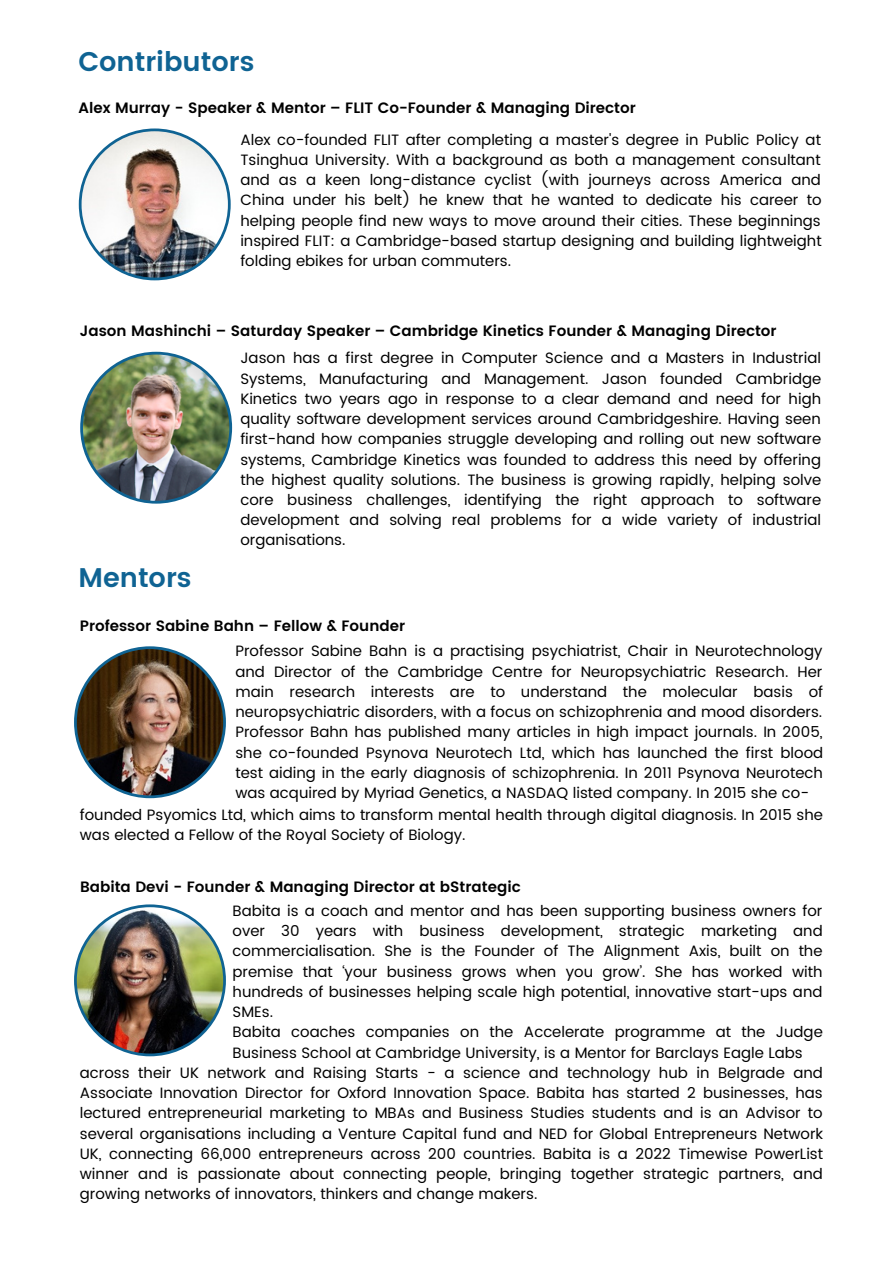
<style>
.page{position:relative;width:893px;height:1264px;background:#fff}
.page>*{position:absolute;margin:0;border:0;box-sizing:border-box;transform-origin:0 0}
.t1{font:600 27px "Poppins";color:#0f6393}
.t2{font:15px/20.2px "Poppins";color:#000;text-align:justify}
.t3{font:600 15px "Poppins";color:#000}
</style>
<div class="page">
<img style="left:79px;top:128px;width:152px;height:152px">
<img style="left:80px;top:352px;width:152px;height:151px">
<img style="left:74px;top:646px;width:152px;height:152px">
<img style="left:74px;top:904px;width:152px;height:152px">
<h1 class="t1" style="left:78px;top:46px;width:177px">Contributors</h1>
<p class="t3" style="left:78px;top:99px;width:559px">Alex Murray - Speaker &amp; Mentor – FLIT Co-Founder &amp; Managing Director</p>
<p class="t2" style="left:240px;top:129px;width:582px">Alex co-founded FLIT after completing a master's degree in Public Policy at Tsinghua University. With a background as both a management consultant and as a keen long-distance cyclist (with journeys across America and China under his belt) he knew that he wanted to dedicate his career to helping people find new ways to move around their cities. These beginnings inspired FLIT: a Cambridge-based startup designing and building lightweight folding ebikes for urban commuters.</p>
<p class="t3" style="left:80px;top:322px;width:698px">Jason Mashinchi – Saturday Speaker – Cambridge Kinetics Founder &amp; Managing Director</p>
<p class="t2" style="left:240px;top:348px;width:582px">Jason has a first degree in Computer Science and a Masters in Industrial Systems, Manufacturing and Management. Jason founded Cambridge Kinetics two years ago in response to a clear demand and need for high quality software development services around Cambridgeshire. Having seen first-hand how companies struggle developing and rolling out new software systems, Cambridge Kinetics was founded to address this need by offering the highest quality solutions. The business is growing rapidly, helping solve core business challenges, identifying the right approach to software development and solving real problems for a wide variety of industrial organisations.</p>
<h1 class="t1" style="left:78px;top:562px;width:115px">Mentors</h1>
<p class="t3" style="left:80px;top:617px;width:327px">Professor Sabine Bahn – Fellow &amp; Founder</p>
<p class="t2" style="left:235px;top:641px;width:589px">Professor Sabine Bahn is a practising psychiatrist, Chair in Neurotechnology and Director of the Cambridge Centre for Neuropsychiatric Research. Her main research interests are to understand the molecular basis of neuropsychiatric disorders, with a focus on schizophrenia and mood disorders.<br>Professor Bahn has published many articles in high impact journals. In 2005, she co-founded Psynova Neurotech Ltd, which has launched the first blood test aiding in the early diagnosis of schizophrenia. In 2011 Psynova Neurotech was acquired by Myriad Genetics, a NASDAQ listed company. In 2015 she co-</p>
<p class="t2" style="left:80px;top:804px;width:744px">founded Psyomics Ltd, which aims to transform mental health through digital diagnosis. In 2015 she was elected a Fellow of the Royal Society of Biology.</p>
<p class="t3" style="left:80px;top:878px;width:442px">Babita Devi - Founder &amp; Managing Director at bStrategic</p>
<p class="t2" style="left:232px;top:900px;width:591px;text-align:left">Babita is a coach and mentor and has been supporting business owners for over 30 years with business development, strategic marketing and commercialisation. She is the Founder of The Alignment Axis, built on the premise that ‘your business grows when you grow’. She has worked with hundreds of businesses helping scale high potential, innovative start-ups and SMEs.<br>Babita coaches companies on the Accelerate programme at the Judge Business School at Cambridge University, is a Mentor for Barclays Eagle Labs</p>
<p class="t2" style="left:80px;top:1062px;width:744px">across their UK network and Raising Starts - a science and technology hub in Belgrade and Associate Innovation Director for Oxford Innovation Space. Babita has started 2 businesses, has lectured entrepreneurial marketing to MBAs and Business Studies students and is an Advisor to several organisations including a Venture Capital fund and NED for Global Entrepreneurs Network UK, connecting 66,000 entrepreneurs across 200 countries. Babita is a 2022 Timewise PowerList winner and is passionate about connecting people, bringing together strategic partners, and growing networks of innovators, thinkers and change makers.</p>
</div>
